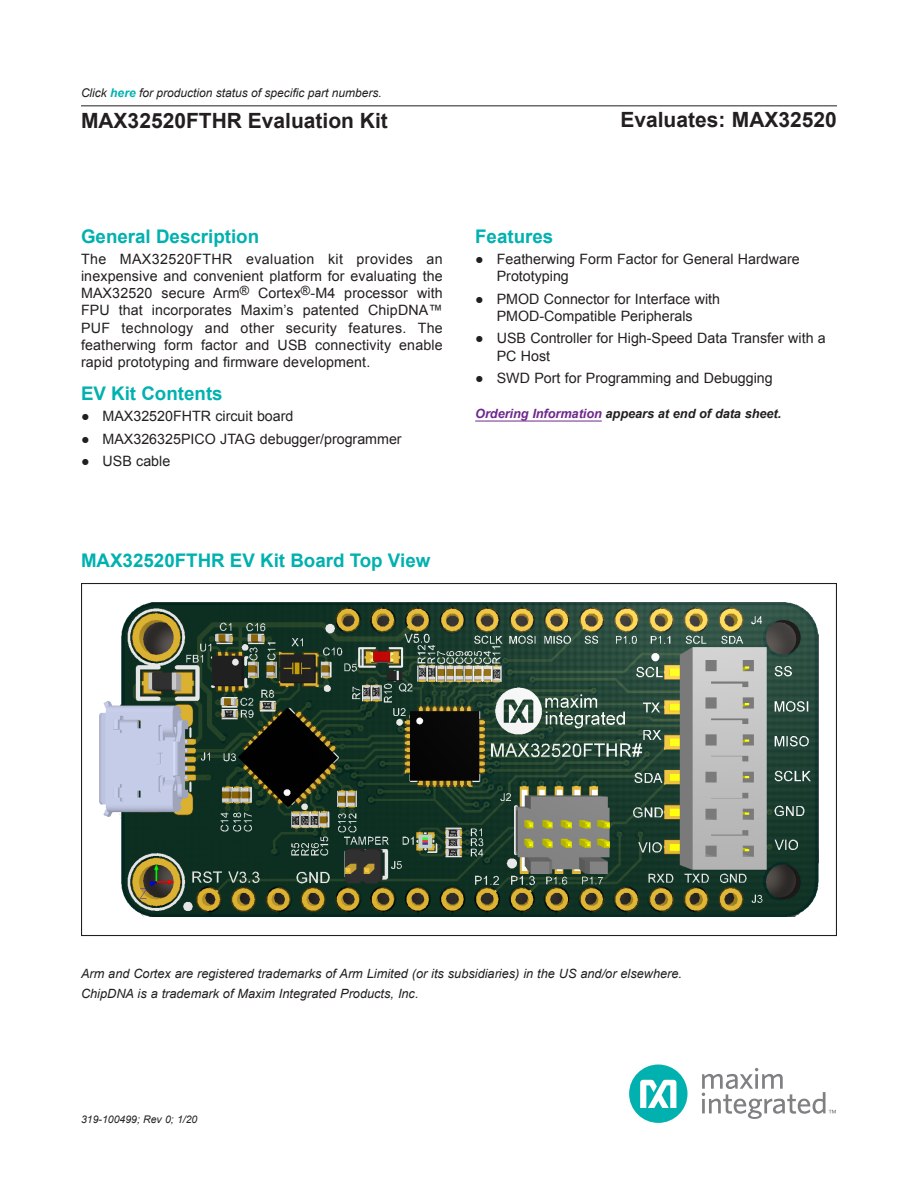
<style>
.page{position:relative;width:918px;height:1188px;background:#fff}
.page>*{position:absolute;margin:0;border:0;box-sizing:border-box;transform-origin:0 0}
.t1{font:700 21px "Arial";color:#231f20}
.t2{font:700 18.75px "Arial";color:#00b1b0}
.t3{font:14.25px/17.2px "Arial";color:#231f20}
.t4{font:italic 12.75px/19.8px "Arial";color:#231f20}
.t5{font:italic 700 12.75px "Arial";letter-spacing:-.005em;color:#231f20}
.t6{font:italic 12px "Arial";color:#231f20}
.t7{font:italic 10.5px "Arial";color:#231f20}
.s1{font-weight:700;color:#00b1b0}
.s2{color:#6e298d}
</style>
<div class="page">
<div style="left:629px;top:1065px;width:59px;height:58px;background:#00b1b0;border-radius:50%"></div>
<svg style="left:640px;top:1080px;width:36px;height:28px"></svg>
<svg style="left:702px;top:1068px;width:134px;height:51px"></svg>
<hr style="left:81px;top:105px;width:756px;height:1px;background:#231f20">
<hr style="left:475px;top:421px;width:127px;height:1px;background:#6e298d">
<img style="left:100px;top:603px;width:718px;height:313px">
<p class="t6" style="left:81px;top:85px;width:302px">Click <span class="s1">here</span> for production status of specific part numbers.</p>
<h1 class="t1" style="left:81px;top:107px;width:308px">MAX32520FTHR Evaluation Kit</h1>
<h1 class="t1" style="left:620px;top:106px;width:218px">Evaluates: MAX32520</h1>
<h2 class="t2" style="left:81px;top:224px;width:180px">General Description</h2>
<p class="t3" style="left:81px;top:250px;width:363px;text-align:justify">The MAX32520FTHR evaluation kit provides an inexpensive and convenient platform for evaluating the MAX32520 secure Arm<sup>®</sup> Cortex<sup>®</sup>-M4 processor with FPU that incorporates Maxim’s patented ChipDNA™ PUF technology and other security features. The featherwing form factor and USB connectivity enable rapid prototyping and firmware development.</p>
<h2 class="t2" style="left:81px;top:381px;width:143px">EV Kit Contents</h2>
<p class="t3" style="left:81px;top:407px;width:214px">● MAX32520FHTR circuit board</p>
<p class="t3" style="left:81px;top:430px;width:322px">● MAX326325PICO JTAG debugger/programmer</p>
<p class="t3" style="left:81px;top:453px;width:91px">● USB cable</p>
<h2 class="t2" style="left:475px;top:224px;width:80px">Features</h2>
<p class="t3" style="left:497px;top:250px;width:304px;text-indent:-22px">● Featherwing Form Factor for General Hardware<br>Prototyping</p>
<p class="t3" style="left:475px;top:290px;width:246px;text-align:center">● PMOD Connector for Interface with<br>PMOD-Compatible Peripherals</p>
<p class="t3" style="left:497px;top:330px;width:331px;text-indent:-22px">● USB Controller for High-Speed Data Transfer with a<br>PC Host</p>
<p class="t3" style="left:475px;top:370px;width:299px">● SWD Port for Programming and Debugging</p>
<p class="t5" style="left:475px;top:405px;width:308px"><span class="s2">Ordering Information</span> appears at end of data sheet.</p>
<h2 class="t2" style="left:81px;top:548px;width:351px">MAX32520FTHR EV Kit Board Top View</h2>
<p class="t4" style="left:81px;top:964px;width:603px">Arm and Cortex are registered trademarks of Arm Limited (or its subsidiaries) in the US and/or elsewhere.<br>ChipDNA is a trademark of Maxim Integrated Products, Inc.</p>
<p class="t7" style="left:81px;top:1113px;width:118px">319-100499; Rev 0; 1/20</p>
</div>
